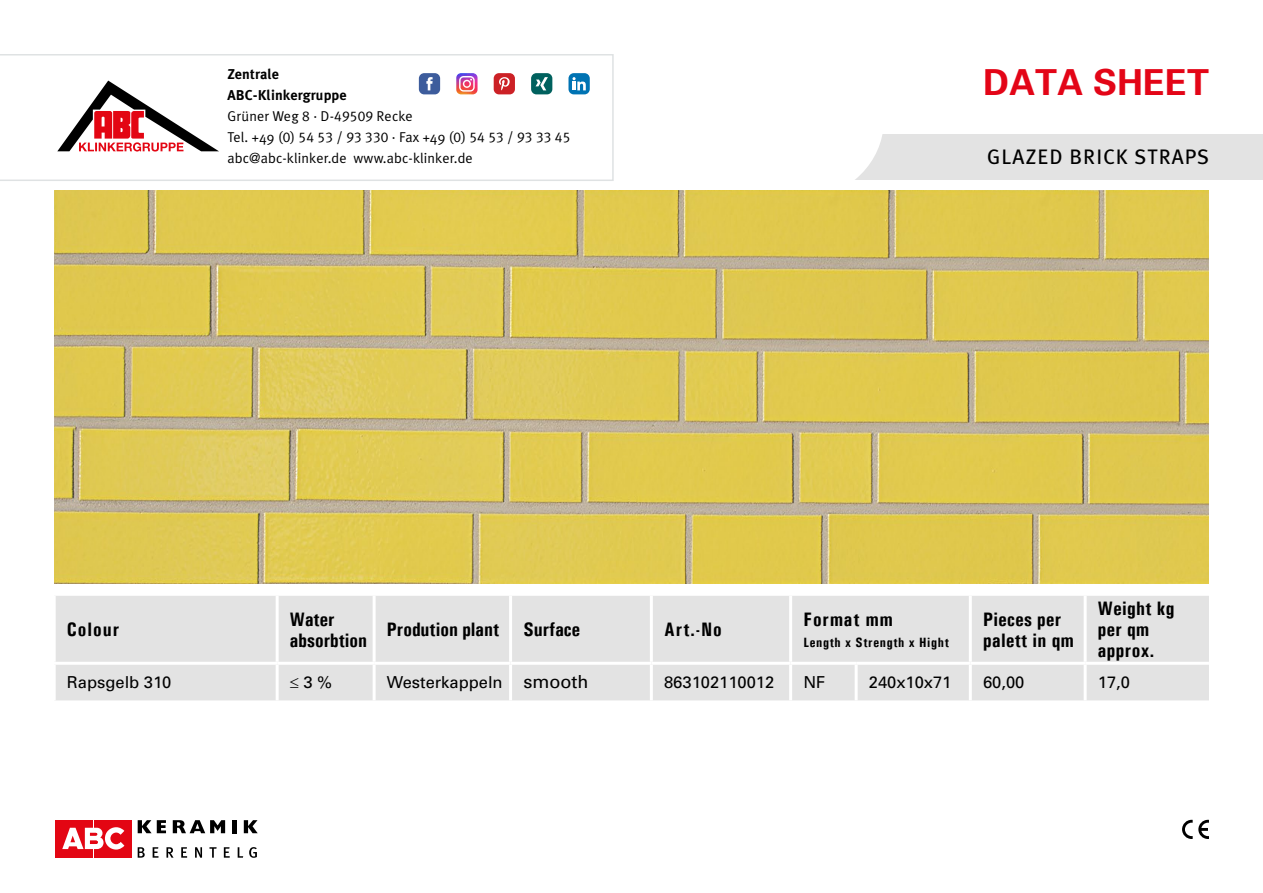
<style>
.page{position:relative;width:1263px;height:893px;background:#fff}
.page>*{position:absolute;margin:0;border:0;box-sizing:border-box;transform-origin:0 0}
.t1{font:700 36px "Univers 65";color:#e30517}
.t2{font:21px "Meta Plus";letter-spacing:.05em;color:#000}
.t3{font:700 19.5px/21px "Univers Condensed";letter-spacing:.02em;color:#000}
.t4{font:700 19.5px/21px "Univers Condensed";color:#000}
.t5{font:700 19.5px "Univers Condensed";letter-spacing:.05em;color:#000}
.t6{font:16.5px "Univers";color:#000}
.t7{font:14.25px "Meta Plus Normal";letter-spacing:.01em;color:#000}
.t8{font:14.25px "Meta Plus Normal Caps";letter-spacing:.01em;color:#000}
.t9{font:700 14.25px/21px "Meta Plus";letter-spacing:.01em;color:#000}
.t10{font:700 13.5px "Univers Condensed";letter-spacing:.05em;color:#000}
.s1{font-family:"Meta Plus Normal Caps"}
.s2{font-family:"Meta Plus Normal"}
.s3{font-size:18px}
</style>
<div class="page">
<div style="left:761px;top:135px;width:502px;height:45px;background:#e3e3e3"></div>
<svg style="left:761px;top:134px;width:132px;height:46px"></svg>
<svg style="left:0;top:54px;width:614px;height:127px"></svg>
<div style="left:56px;top:596px;width:1153px;height:104px;background:#e3e3e3"></div>
<hr style="left:276px;top:596px;width:3px;height:66px;background:#fff">
<hr style="left:373px;top:596px;width:3px;height:66px;background:#fff">
<hr style="left:789px;top:596px;width:3px;height:66px;background:#fff">
<hr style="left:969px;top:596px;width:3px;height:66px;background:#fff">
<hr style="left:1084px;top:596px;width:3px;height:66px;background:#fff">
<hr style="left:53px;top:662px;width:224px;height:3px;background:#fff">
<hr style="left:277px;top:662px;width:97px;height:3px;background:#fff">
<hr style="left:276px;top:665px;width:3px;height:35px;background:#fff">
<hr style="left:374px;top:662px;width:137px;height:3px;background:#fff">
<hr style="left:373px;top:665px;width:3px;height:35px;background:#fff">
<hr style="left:511px;top:662px;width:140px;height:3px;background:#fff">
<hr style="left:651px;top:662px;width:140px;height:3px;background:#fff">
<hr style="left:791px;top:662px;width:65px;height:3px;background:#fff">
<hr style="left:789px;top:665px;width:3px;height:35px;background:#fff">
<hr style="left:856px;top:662px;width:114px;height:3px;background:#fff">
<hr style="left:855px;top:665px;width:3px;height:35px;background:#fff">
<hr style="left:970px;top:662px;width:115px;height:3px;background:#fff">
<hr style="left:969px;top:665px;width:3px;height:35px;background:#fff">
<hr style="left:1085px;top:662px;width:124px;height:3px;background:#fff">
<hr style="left:1084px;top:665px;width:3px;height:35px;background:#fff">
<hr style="left:509px;top:596px;width:3px;height:66px;background:#fff">
<hr style="left:650px;top:596px;width:3px;height:66px;background:#fff">
<hr style="left:509px;top:665px;width:3px;height:35px;background:#fff">
<hr style="left:650px;top:665px;width:3px;height:35px;background:#fff">
<div style="left:419px;top:73px;width:21px;height:21px;background:#3d5c9c;border-radius:5px"></div>
<svg style="left:426px;top:77px;width:7px;height:13px"></svg>
<svg style="left:456px;top:73px;width:21px;height:21px"></svg>
<div style="left:494px;top:73px;width:21px;height:21px;background:#cc2126;border-radius:5px"></div>
<svg style="left:499px;top:77px;width:11px;height:13px"></svg>
<div style="left:531px;top:73px;width:21px;height:21px;background:#00615e;border-radius:5px"></div>
<svg style="left:535px;top:77px;width:13px;height:13px"></svg>
<div style="left:568px;top:73px;width:22px;height:21px;background:#0073b3;border-radius:5px"></div>
<svg style="left:572px;top:77px;width:14px;height:13px"></svg>
<div style="left:55px;top:820px;width:37px;height:37px;background:#e30613"></div>
<svg style="left:138px;top:847px;width:7px;height:11px"></svg>
<svg style="left:153px;top:847px;width:5px;height:11px"></svg>
<svg style="left:166px;top:847px;width:8px;height:11px"></svg>
<svg style="left:181px;top:847px;width:6px;height:11px"></svg>
<svg style="left:195px;top:847px;width:7px;height:11px"></svg>
<svg style="left:209px;top:847px;width:8px;height:11px"></svg>
<svg style="left:224px;top:847px;width:6px;height:11px"></svg>
<svg style="left:238px;top:847px;width:5px;height:11px"></svg>
<svg style="left:249px;top:847px;width:8px;height:11px"></svg>
<div style="left:95px;top:820px;width:37px;height:37px;background:#e30613"></div>
<svg style="left:138px;top:820px;width:28px;height:13px"></svg>
<svg style="left:173px;top:820px;width:52px;height:13px"></svg>
<div style="left:232px;top:820px;width:5px;height:13px;background:#000"></div>
<svg style="left:244px;top:820px;width:14px;height:13px"></svg>
<svg style="left:62px;top:827px;width:62px;height:22px"></svg>
<svg style="left:1182px;top:820px;width:27px;height:19px"></svg>
<img style="left:55px;top:190px;width:1154px;height:394px">
<p class="t9" style="left:227px;top:64px;width:121px">Zentrale<br>ABC-Klinkergruppe</p>
<p class="t7" style="left:227px;top:108px;width:187px">Grüner Weg <span class="s1">8</span> · D-<span class="s1">49509</span> Recke</p>
<p class="t8" style="left:227px;top:129px;width:344px"><span class="s2">Tel. +49 (</span>0) 54 53 / 93 330 <span class="s2">· Fax +49 (</span>0) 54 53 / 93 33 45</p>
<p class="t7" style="left:227px;top:150px;width:247px">abc@abc-klinker.de www.abc-klinker.de</p>
<h1 class="t1" style="left:983px;top:59px;width:227px">DATA SHEET</h1>
<p class="t2" style="left:987px;top:145px;width:224px">GLAZED BRICK STRAPS</p>
<p class="t3" style="left:67px;top:619px;width:54px">Colour</p>
<p class="t4" style="left:290px;top:608px;width:79px">Water absorbtion</p>
<p class="t4" style="left:387px;top:619px;width:195px">Prodution plant Surface</p>
<p class="t3" style="left:664px;top:619px;width:59px">Art.-No</p>
<p class="t5" style="left:803px;top:607px;width:91px">Format mm</p>
<p class="t10" style="left:803px;top:634px;width:147px">Length x Strength x Hight</p>
<p class="t3" style="left:983px;top:608px;width:92px">Pieces per palett in qm</p>
<p class="t3" style="left:1098px;top:598px;width:78px">Weight kg per qm approx.</p>
<p class="t6" style="left:67px;top:672px;width:106px">Rapsgelb 310</p>
<p class="t6" style="left:290px;top:672px;width:44px">≤ 3 %</p>
<p class="t6" style="left:387px;top:672px;width:203px">Westerkappeln <span class="s3">smooth</span></p>
<p class="t6" style="left:664px;top:672px;width:112px">863102110012</p>
<p class="t6" style="left:803px;top:672px;width:24px">NF</p>
<p class="t6" style="left:869px;top:672px;width:84px">240x10x71</p>
<p class="t6" style="left:983px;top:672px;width:43px">60,00</p>
<p class="t6" style="left:1098px;top:672px;width:34px">17,0</p>
</div>
